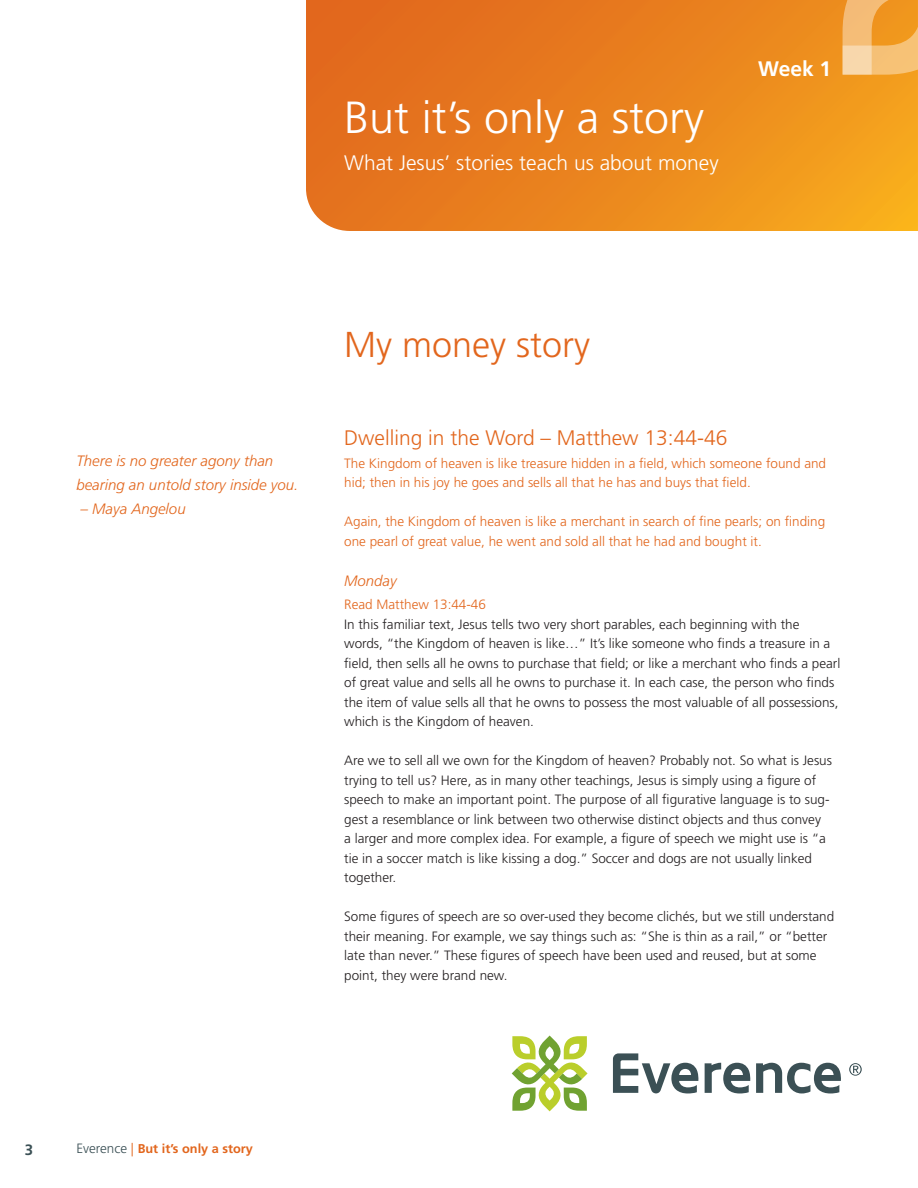
<style>
.page{position:relative;width:918px;height:1188px;background:#fff}
.page>*{position:absolute;margin:0;border:0;box-sizing:border-box;transform-origin:0 0}
.t1{font:300 45px "Frutiger LT Std";color:#fff}
.t2{font:300 36px "Frutiger LT Std";color:#e2661d}
.t3{font:300 21px "Frutiger LT Std";color:#fff}
.t4{font:300 21px "Frutiger LT Std";color:#e2661d}
.t5{font:700 21px "Frutiger LT Std";color:#fff}
.t6{font:italic 300 15px/24px "Frutiger LT Std";color:#e2661d}
.t7{font:700 15px "Frutiger LT Std";color:#3b5055}
.t8{font:300 13.5px/19.5px "Frutiger LT Std";color:#231f20}
.t9{font:300 13.5px/19.5px "Frutiger LT Std";color:#e2661d}
.t10{font:700 12.75px "Frutiger LT Std";color:#e2661d}
.s1{font-weight:300;font-size:13.5px;color:#3b5055}
.s2{font-weight:300;font-size:13.5px}
</style>
<div class="page">
<svg style="left:306px;top:0;width:612px;height:231px;background:#ea831e"></svg>
<svg style="left:843px;top:0;width:75px;height:75px;background:#f3b45f"></svg>
<svg style="left:756px;top:1063px;width:85px;height:30px"></svg>
<svg style="left:705px;top:1063px;width:45px;height:30px"></svg>
<svg style="left:613px;top:1053px;width:85px;height:40px"></svg>
<svg style="left:512px;top:1036px;width:76px;height:75px"></svg>
<svg style="left:849px;top:1063px;width:13px;height:13px"></svg>
<h1 class="t1" style="left:344px;top:92px;width:362px">But it’s only a story</h1>
<h3 class="t3" style="left:344px;top:151px;width:376px">What Jesus’ stories teach us about money</h3>
<h3 class="t5" style="left:758px;top:56px;width:75px">Week 1</h3>
<p class="t6" style="left:76px;top:449px;width:223px">There is no greater agony than bearing an untold story inside you.</p>
<p class="t6" style="left:81px;top:497px;width:107px">– Maya Angelou</p>
<h2 class="t2" style="left:344px;top:324px;width:247px">My money story</h2>
<h3 class="t4" style="left:344px;top:426px;width:385px">Dwelling in the Word – Matthew 13:44-46</h3>
<p class="t9" style="left:344px;top:454px;width:483px">The Kingdom of heaven is like treasure hidden in a field, which someone found and hid; then in his joy he goes and sells all that he has and buys that field.</p>
<p class="t9" style="left:344px;top:512px;width:483px">Again, the Kingdom of heaven is like a merchant in search of fine pearls; on finding one pearl of great value, he went and sold all that he had and bought it.</p>
<p class="t6" style="left:344px;top:569px;width:54px">Monday</p>
<p class="t9" style="left:344px;top:595px;width:143px">Read Matthew 13:44-46</p>
<p class="t8" style="left:344px;top:615px;width:498px">In this familiar text, Jesus tells two very short parables, each beginning with the words, “the Kingdom of heaven is like…” It’s like someone who finds a treasure in a field, then sells all he owns to purchase that field; or like a merchant who finds a pearl of great value and sells all he owns to purchase it. In each case, the person who finds the item of value sells all that he owns to possess the most valuable of all possessions, which is the Kingdom of heaven.</p>
<p class="t8" style="left:344px;top:751px;width:489px">Are we to sell all we own for the Kingdom of heaven? Probably not. So what is Jesus trying to tell us? Here, as in many other teachings, Jesus is simply using a figure of speech to make an important point. The purpose of all figurative language is to sug&shy;gest a resemblance or link between two otherwise distinct objects and thus convey<br>a larger and more complex idea. For example, a figure of speech we might use is “a tie in a soccer match is like kissing a dog.” Soccer and dogs are not usually linked together.</p>
<p class="t8" style="left:344px;top:907px;width:492px">Some figures of speech are so over-used they become clichés, but we still understand their meaning. For example, we say things such as: “She is thin as a rail,” or “better late than never.” These figures of speech have been used and reused, but at some point, they were brand new.</p>
<p class="t7" style="left:25px;top:1141px;width:10px">3</p>
<p class="t10" style="left:76px;top:1142px;width:178px"><span class="s1">Everence</span> <span class="s2">|</span> But it’s only a story</p>
</div>
